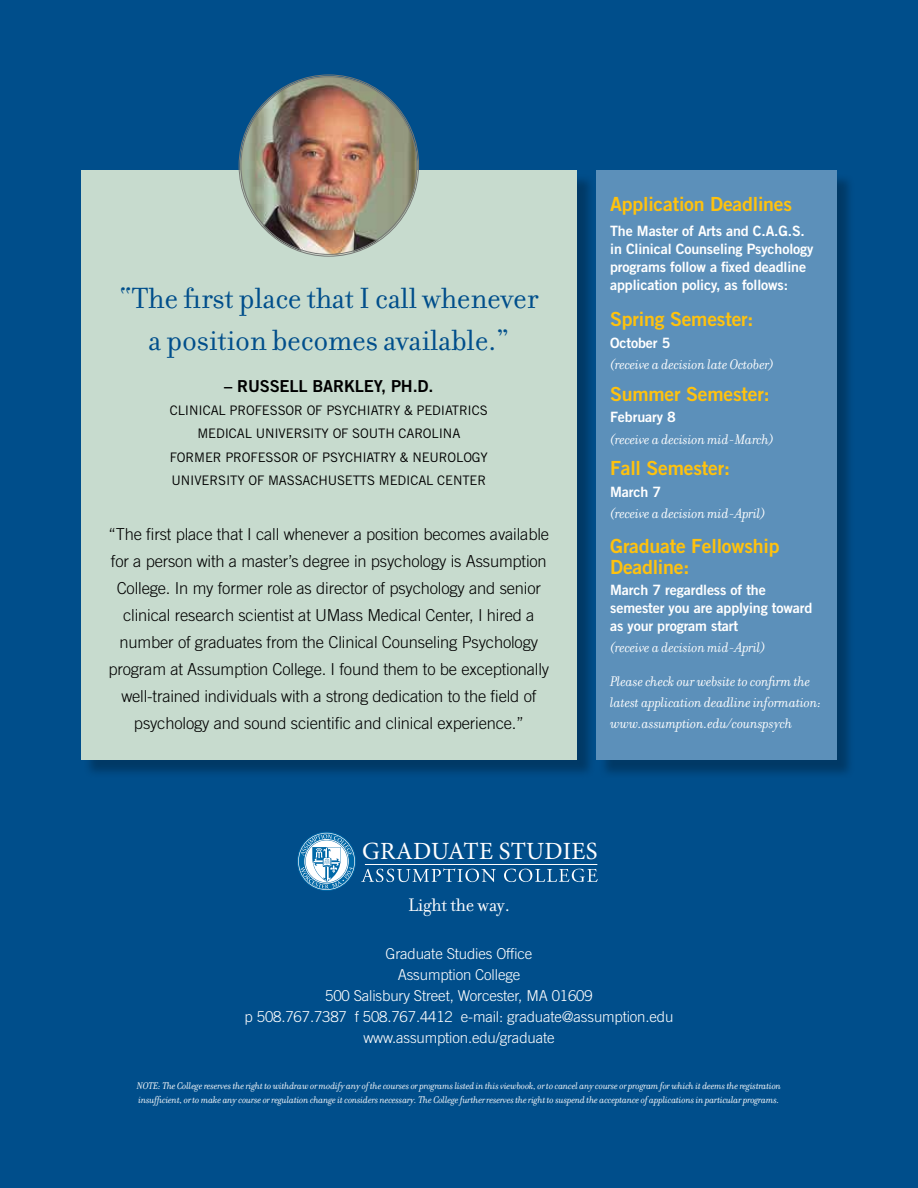
<style>
.page{position:relative;width:918px;height:1188px;background:#004e8b}
.page>*{position:absolute;margin:0;border:0;box-sizing:border-box;transform-origin:0 0}
.t1{font:31.5px/42px "Filosofia";letter-spacing:-.01em;color:#004e8b;text-align:center}
.t2{font:24.75px "Minion Pro";letter-spacing:.01em;color:#fff}
.t3{font:19.5px/21px "Trade Gothic Bold Two";letter-spacing:-.01em;color:#ffc20e}
.t4{font:19.5px "Filosofia";letter-spacing:-.01em;color:#fff}
.t5{font:300 16.5px/27px "Trade Gothic";letter-spacing:-.01em;color:#000;text-align:center}
.t6{font:16.5px "Trade Gothic Bold Two";letter-spacing:-.01em;color:#000}
.t7{font:italic 15px/21px "Filosofia";letter-spacing:-.015em;color:#fff}
.t8{font:300 15px/21px "Trade Gothic";letter-spacing:-.01em;color:#fff;text-align:center}
.t9{font:14.25px/18px "Trade Gothic Bold Two";letter-spacing:-.01em;color:#fff}
.t10{font:13.2px/23.2px "Trade Gothic";letter-spacing:-.01em;color:#000;text-align:center}
.t11{font:italic 10.5px/13.5px "Filosofia";letter-spacing:-.02em;color:#fff}
</style>
<div class="page">
<div style="left:599px;top:173px;width:257px;height:606px;background:#000;opacity:.27"></div>
<div style="left:596px;top:171px;width:241px;height:589px;background:#5c90ba"></div>
<svg style="left:361px;top:868px;width:135px;height:14px"></svg>
<svg style="left:504px;top:869px;width:94px;height:13px"></svg>
<svg style="left:297px;top:832px;width:59px;height:59px"></svg>
<svg style="left:301px;top:834px;width:52px;height:55px"></svg>
<hr style="left:365px;top:864px;width:232px;height:1px;background:#fff">
<div style="left:83px;top:173px;width:512px;height:606px;background:#000;opacity:.27"></div>
<div style="left:81px;top:171px;width:496px;height:589px;background:#c7dbce"></div>
<img style="left:240px;top:76px;width:178px;height:179px">
<h1 class="t1" style="left:119px;top:278px;width:421px">“The first place that I call whenever a position becomes available.”</h1>
<p class="t6" style="left:224px;top:376px;width:211px">– RUSSELL BARKLEY, PH.D.</p>
<p class="t10" style="left:170px;top:399px;width:320px">CLINICAL PROFESSOR OF PSYCHIATRY &amp; PEDIATRICS MEDICAL UNIVERSITY OF SOUTH CAROLINA FORMER PROFESSOR OF PSYCHIATRY &amp; NEUROLOGY UNIVERSITY OF MASSACHUSETTS MEDICAL CENTER</p>
<p class="t5" style="left:108px;top:521px;width:442px">“The first place that I call whenever a position becomes available for a person with a master’s degree in psychology is Assumption College. In my former role as director of psychology and senior clinical research scientist at UMass Medical Center, I hired a number of graduates from the Clinical Counseling Psychology program at Assumption College. I found them to be exceptionally well-trained individuals with a strong dedication to the field of psychology and sound scientific and clinical experience.”</p>
<p class="t3" style="left:610px;top:193px;width:183px">Application Deadlines</p>
<p class="t9" style="left:610px;top:222px;width:205px">The Master of Arts and C.A.G.S. in Clinical Counseling Psychology programs follow a fixed deadline application policy, as follows:</p>
<p class="t3" style="left:610px;top:308px;width:145px">Spring Semester:</p>
<p class="t9" style="left:610px;top:333px;width:62px">October 5</p>
<p class="t7" style="left:610px;top:354px;width:165px">(receive a decision late October)</p>
<p class="t3" style="left:610px;top:383px;width:161px">Summer Semester:</p>
<p class="t9" style="left:610px;top:408px;width:67px">February 8</p>
<p class="t7" style="left:610px;top:429px;width:165px">(receive a decision mid-March)</p>
<p class="t3" style="left:610px;top:458px;width:121px">Fall Semester:</p>
<p class="t9" style="left:610px;top:483px;width:52px">March 7</p>
<p class="t7" style="left:610px;top:503px;width:157px">(receive a decision mid-April)</p>
<p class="t3" style="left:610px;top:535px;width:171px">Graduate Fellowship<br>Deadline:</p>
<p class="t9" style="left:610px;top:580px;width:204px">March 7 regardless of the semester you are applying toward as your program start</p>
<p class="t7" style="left:610px;top:637px;width:157px">(receive a decision mid-April)</p>
<p class="t7" style="left:610px;top:671px;width:213px">Please check our website to confirm the latest application deadline information: www.assumption.edu/counspsych</p>
<h2 class="t2" style="left:362px;top:835px;width:237px">GRADUATE STUDIES</h2>
<p class="t4" style="left:408px;top:894px;width:103px">Light the way.</p>
<p class="t8" style="left:245px;top:943px;width:430px">Graduate Studies Office<br>Assumption College<br>500 Salisbury Street, Worcester, MA 01609<br>p 508.767.7387 f 508.767.4412 e-mail: graduate@assumption.edu www.assumption.edu/graduate</p>
<p class="t11" style="left:137px;top:1079px;width:646px">NOTE: The College reserves the right to withdraw or modify any of the courses or programs listed in this viewbook, or to cancel any course or program for which it deems the registration insufficient, or to make any course or regulation change it considers necessary. The College further reserves the right to suspend the acceptance of applications in particular programs.</p>
</div>
